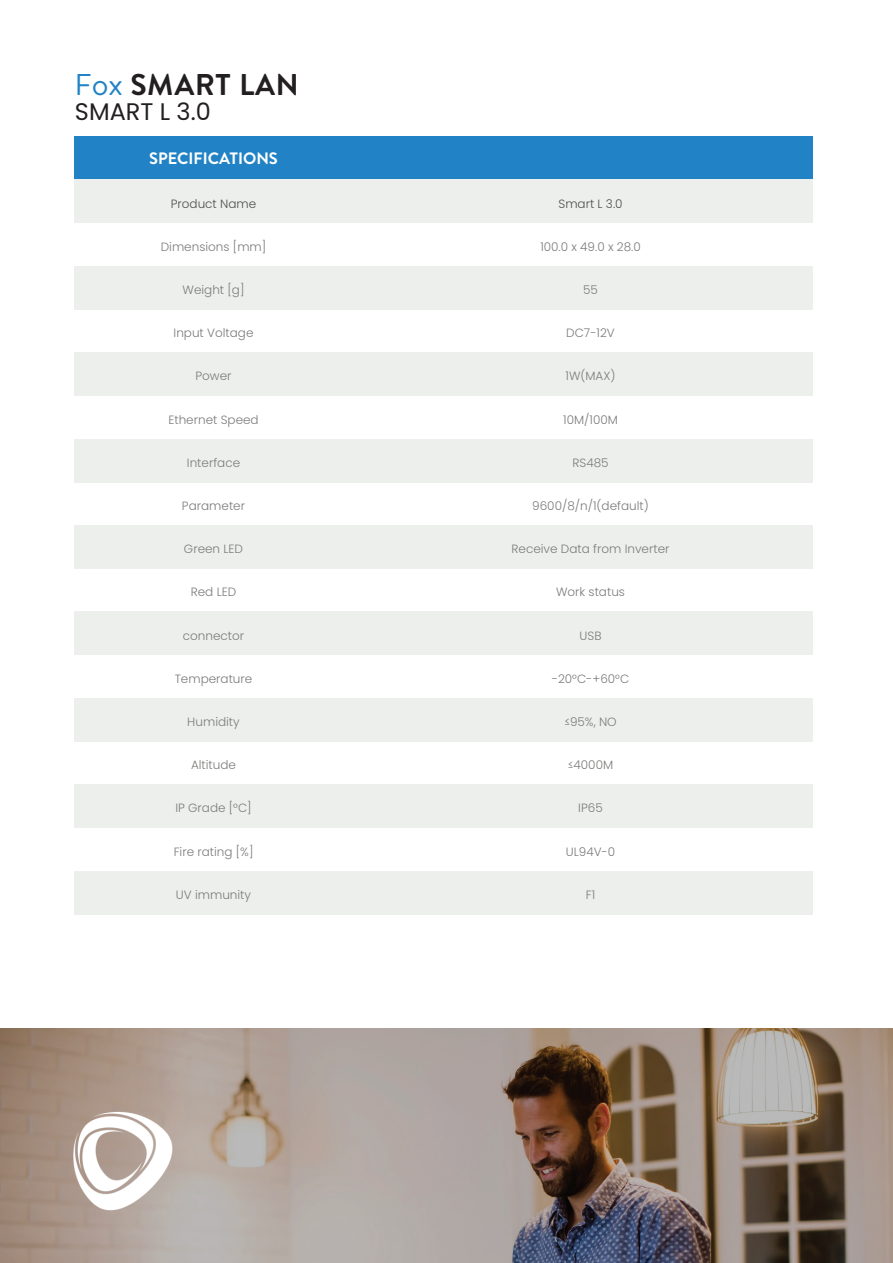
<style>
.page{position:relative;width:893px;height:1263px;background:#fff}
.page>*{position:absolute;margin:0;border:0;box-sizing:border-box;transform-origin:0 0}
.t1{font:700 30px "Brandon Text";letter-spacing:.02em;color:#231f20}
.t2{font:24px "Poppins";color:#231f20}
.t3{font:700 16.5px "Brandon Text";color:#fff}
.t4{font:300 12px "Poppins";color:#7b7b7a}
.t5{font:300 12px "Poppins";color:#4d4e4d}
.s1{font-weight:400;color:#2183c5}
</style>
<div class="page">
<img style="left:0;top:1029px;width:893px;height:234px">
<img style="left:66px;top:1106px;width:109px;height:111px">
<div style="left:74px;top:136px;width:739px;height:44px;background:#2183c5"></div>
<div style="left:724px;top:871px;width:89px;height:43px;background:#edefed"></div>
<div style="left:547px;top:871px;width:177px;height:43px;background:#edefed"></div>
<div style="left:458px;top:871px;width:89px;height:43px;background:#edefed"></div>
<div style="left:370px;top:871px;width:88px;height:43px;background:#edefed"></div>
<div style="left:74px;top:871px;width:296px;height:43px;background:#edefed"></div>
<div style="left:370px;top:784px;width:443px;height:44px;background:#edefed"></div>
<div style="left:74px;top:784px;width:296px;height:44px;background:#edefed"></div>
<div style="left:370px;top:698px;width:443px;height:43px;background:#edefed"></div>
<div style="left:74px;top:698px;width:296px;height:43px;background:#edefed"></div>
<div style="left:370px;top:612px;width:443px;height:43px;background:#edefed"></div>
<div style="left:74px;top:612px;width:296px;height:43px;background:#edefed"></div>
<div style="left:370px;top:525px;width:443px;height:43px;background:#edefed"></div>
<div style="left:74px;top:525px;width:296px;height:43px;background:#edefed"></div>
<div style="left:370px;top:439px;width:443px;height:43px;background:#edefed"></div>
<div style="left:74px;top:439px;width:296px;height:43px;background:#edefed"></div>
<div style="left:370px;top:352px;width:443px;height:44px;background:#edefed"></div>
<div style="left:74px;top:352px;width:296px;height:44px;background:#edefed"></div>
<div style="left:370px;top:266px;width:443px;height:43px;background:#edefed"></div>
<div style="left:74px;top:266px;width:296px;height:43px;background:#edefed"></div>
<div style="left:370px;top:180px;width:443px;height:43px;background:#edefed"></div>
<div style="left:74px;top:180px;width:296px;height:43px;background:#edefed"></div>
<h1 class="t1" style="left:75px;top:64px;width:225px"><span class="s1">Fox</span> SMART LAN</h1>
<h2 class="t2" style="left:75px;top:98px;width:137px">SMART L 3.0</h2>
<h3 class="t3" style="left:149px;top:147px;width:130px">SPECIFICATIONS</h3>
<p class="t5" style="left:171px;top:196px;width:87px">Product Name</p>
<p class="t5" style="left:558px;top:196px;width:66px">Smart L 3.0</p>
<p class="t4" style="left:161px;top:240px;width:107px">Dimensions [mm]</p>
<p class="t4" style="left:540px;top:240px;width:102px">100.0 x 49.0 x 28.0</p>
<p class="t4" style="left:183px;top:283px;width:63px">Weight [g]</p>
<p class="t4" style="left:583px;top:283px;width:16px">55</p>
<p class="t4" style="left:174px;top:326px;width:81px">Input Voltage</p>
<p class="t4" style="left:566px;top:326px;width:50px">DC7-12V</p>
<p class="t4" style="left:195px;top:369px;width:38px">Power</p>
<p class="t4" style="left:565px;top:369px;width:51px">1W(MAX)</p>
<p class="t4" style="left:168px;top:412px;width:92px">Ethernet Speed</p>
<p class="t4" style="left:563px;top:412px;width:56px">10M/100M</p>
<p class="t4" style="left:187px;top:456px;width:55px">Interface</p>
<p class="t4" style="left:572px;top:456px;width:38px">RS485</p>
<p class="t4" style="left:182px;top:499px;width:65px">Parameter</p>
<p class="t4" style="left:532px;top:499px;width:118px">9600/8/n/1(default)</p>
<p class="t4" style="left:184px;top:542px;width:61px">Green LED</p>
<p class="t4" style="left:512px;top:542px;width:159px">Receive Data from Inverter</p>
<p class="t4" style="left:191px;top:585px;width:47px">Red LED</p>
<p class="t4" style="left:556px;top:585px;width:71px">Work status</p>
<p class="t4" style="left:183px;top:628px;width:63px">connector</p>
<p class="t4" style="left:580px;top:628px;width:23px">USB</p>
<p class="t4" style="left:175px;top:672px;width:79px">Temperature</p>
<p class="t4" style="left:552px;top:672px;width:79px">-20°C-+60°C</p>
<p class="t4" style="left:187px;top:715px;width:54px">Humidity</p>
<p class="t4" style="left:564px;top:715px;width:54px">≤95%, NO</p>
<p class="t4" style="left:191px;top:758px;width:47px">Altitude</p>
<p class="t4" style="left:568px;top:758px;width:47px">≤4000M</p>
<p class="t4" style="left:175px;top:801px;width:78px">IP Grade [°C]</p>
<p class="t4" style="left:578px;top:801px;width:26px">IP65</p>
<p class="t4" style="left:174px;top:844px;width:81px">Fire rating [%]</p>
<p class="t4" style="left:566px;top:844px;width:51px">UL94V-0</p>
<p class="t4" style="left:176px;top:888px;width:77px">UV immunity</p>
<p class="t4" style="left:586px;top:888px;width:11px">F1</p>
</div>
